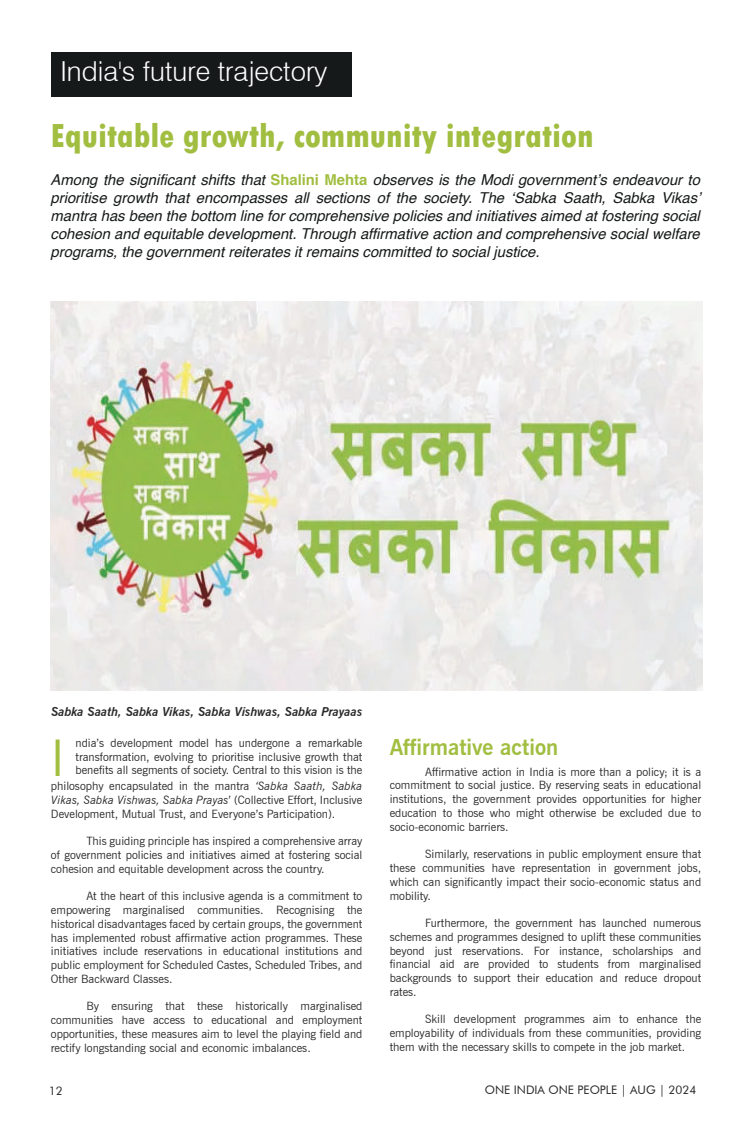
<style>
.page{position:relative;width:745px;height:1148px;background:#fff}
.page>*{position:absolute;margin:0;border:0;box-sizing:border-box;transform-origin:0 0}
.t1{font:50.75px "News Gothic BT";color:#a1be40;scale:.96 1}
.t2{font:800 condensed 35px "Tw Cen";color:#a1be40}
.t3{font:300 27.5px "Swiss 721 BT";color:#fdfeff}
.t4{font:700 21.75px "News Gothic BT";color:#a1be40}
.t5{font:italic 15px/18px "Helvetica";color:#161919;text-align:justify}
.t6{font:italic 700 12.38px "News Gothic BT";color:#2b292a}
.t7{font:11.75px "Futura BT";color:#2b292a}
.t8{font:11.5px/13.8px "News Gothic BT";color:#2b292a;text-align:justify}
.s1{font-weight:700;font-style:normal;color:#a1be40}
.s2{font-style:italic}
</style>
<div class="page">
<div style="left:51px;top:52px;width:300px;height:44px;background:#161919"></div>
<img style="left:50px;top:302px;width:651px;height:388px">
<h3 class="t3" style="left:60px;top:61px;width:268px">India's future trajectory</h3>
<h2 class="t2" style="left:51px;top:123px;width:544px">Equitable growth, community integration</h2>
<p class="t5" style="left:51px;top:172px;width:651px">Among the significant shifts that <span class="s1">Shalini Mehta</span> observes is the Modi governmentís endeavour to prioritise growth that encompasses all sections of the society. The ëSabka Saath, Sabka Vikasí mantra has been the bottom line for comprehensive policies and initiatives aimed at fostering social cohesion and equitable development. Through affirmative action and comprehensive social welfare programs, the government reiterates it remains committed to social justice.</p>
<p class="t6" style="left:51px;top:707px;width:313px">Sabka Saath, Sabka Vikas, Sabka Vishwas, Sabka Prayaas</p>
<h1 class="t1" style="left:51px;top:736px;width:16px">I</h1>
<p class="t8" style="left:75px;top:736px;width:288px">ndiaís development model has undergone a remarkable transformation, evolving to prioritise inclusive growth that benefits all segments of society. Central to this vision is the</p>
<p class="t8" style="left:51px;top:780px;width:313px">philosophy encapsulated in the mantra <span class="s2">ëSabka Saath, Sabka Vikas, Sabka Vishwas, Sabka Prayas</span>í (Collective Effort, Inclusive Development, Mutual Trust, and Everyoneís Participation).</p>
<p class="t8" style="left:51px;top:835px;width:313px;text-indent:35px">This guiding principle has inspired a comprehensive array of government policies and initiatives aimed at fostering social cohesion and equitable development across the country.</p>
<p class="t8" style="left:51px;top:890px;width:313px;text-indent:35px">At the heart of this inclusive agenda is a commitment to empowering marginalised communities. Recognising the historical disadvantages faced by certain groups, the government has implemented robust affirmative action programmes. These initiatives include reservations in educational institutions and public employment for Scheduled Castes, Scheduled Tribes, and Other Backward Classes.</p>
<p class="t8" style="left:51px;top:1000px;width:313px;text-indent:35px">By ensuring that these historically marginalised communities have access to educational and employment opportunities, these measures aim to level the playing field and rectify longstanding social and economic imbalances.</p>
<h3 class="t4" style="left:389px;top:738px;width:170px">Affirmative action</h3>
<p class="t8" style="left:389px;top:765px;width:313px;text-indent:35px">Affirmative action in India is more than a policy; it is a commitment to social justice. By reserving seats in educational institutions, the government provides opportunities for higher education to those who might otherwise be excluded due to socio-economic barriers.</p>
<p class="t8" style="left:389px;top:848px;width:313px;text-indent:35px">Similarly, reservations in public employment ensure that these communities have representation in government jobs, which can significantly impact their socio-economic status and mobility.</p>
<p class="t8" style="left:389px;top:917px;width:313px;text-indent:35px">Furthermore, the government has launched numerous schemes and programmes designed to uplift these communities beyond just reservations. For instance, scholarships and financial aid are provided to students from marginalised backgrounds to support their education and reduce dropout rates.</p>
<p class="t8" style="left:389px;top:1013px;width:313px;text-indent:35px">Skill development programmes aim to enhance the employability of individuals from these communities, providing them with the necessary skills to compete in the job market.</p>
<p class="t7" style="left:49px;top:1086px;width:15px">12</p>
<p class="t7" style="left:484px;top:1085px;width:213px">ONE INDIA ONE PEOPLE | AUG | 2024</p>
</div>
